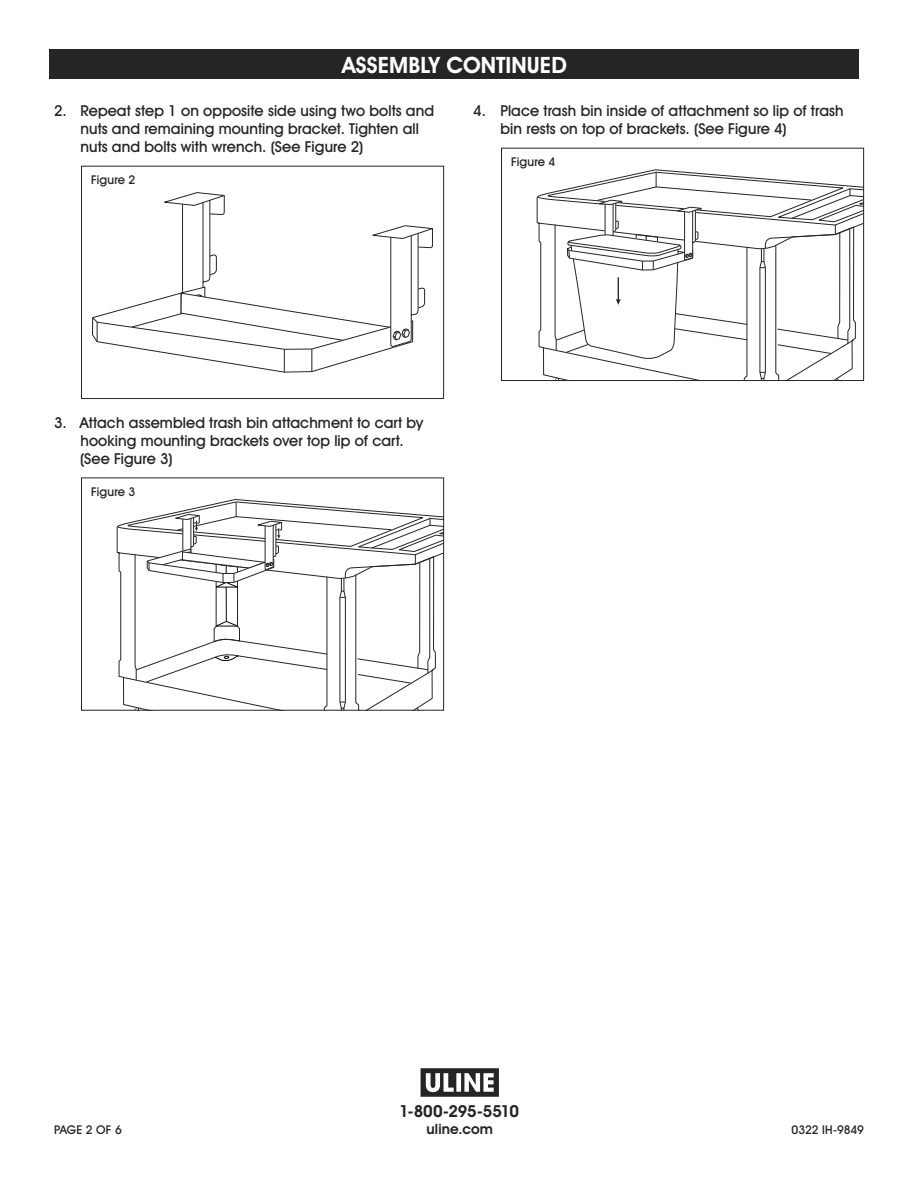
<style>
.page{position:relative;width:918px;height:1188px;background:#fff}
.page>*{position:absolute;margin:0;border:0;box-sizing:border-box;transform-origin:0 0}
.t1{font:700 22.5px "Uline Two Knine";letter-spacing:.005em;color:#fff}
.t2{font:700 16.5px "Uline Two Knine";letter-spacing:-.015em;color:#252525}
.t3{font:15px/18px "Uline Two Knine";letter-spacing:.005em;color:#252525}
.t4{font:700 14.25px "Uline Two Knine";letter-spacing:.01em;color:#252525}
.t5{font:12px "Uline Two Knine";color:#252525}
</style>
<div class="page">
<svg style="left:92px;top:192px;width:341px;height:181px"></svg>
<div style="left:81px;top:166px;width:363px;height:233px;border:1px solid #252525"></div>
<svg style="left:117px;top:499px;width:325px;height:210px"></svg>
<div style="left:81px;top:478px;width:363px;height:233px;border:1px solid #252525"></div>
<svg style="left:537px;top:169px;width:325px;height:210px"></svg>
<div style="left:501px;top:148px;width:363px;height:233px;border:1px solid #252525"></div>
<div style="left:50px;top:50px;width:810px;height:30px;background:#252525"></div>
<svg style="left:421px;top:1068px;width:78px;height:29px"></svg>
<h1 class="t1" style="left:342px;top:51px;width:226px">ASSEMBLY CONTINUED</h1>
<p class="t3" style="left:81px;top:101px;width:355px;text-indent:-26px">2. Repeat step 1 on opposite side using two bolts and nuts and remaining mounting bracket. Tighten all nuts and bolts with wrench. (See Figure 2)</p>
<p class="t5" style="left:91px;top:172px;width:46px">Figure 2</p>
<p class="t3" style="left:501px;top:101px;width:345px;text-indent:-27px">4. Place trash bin inside of attachment so lip of trash bin rests on top of brackets. (See Figure 4)</p>
<p class="t5" style="left:511px;top:154px;width:46px">Figure 4</p>
<p class="t3" style="left:80px;top:413px;width:345px;text-indent:-26px">3. Attach assembled trash bin attachment to cart by hooking mounting brackets over top lip of cart. (See Figure 3)</p>
<p class="t5" style="left:91px;top:484px;width:46px">Figure 3</p>
<p class="t2" style="left:399px;top:1101px;width:121px">1-800-295-5510</p>
<p class="t4" style="left:427px;top:1120px;width:68px">uline.com</p>
<p class="t5" style="left:54px;top:1122px;width:69px">PAGE 2 OF 6</p>
<p class="t5" style="left:792px;top:1122px;width:74px">0322 IH-9849</p>
</div>
